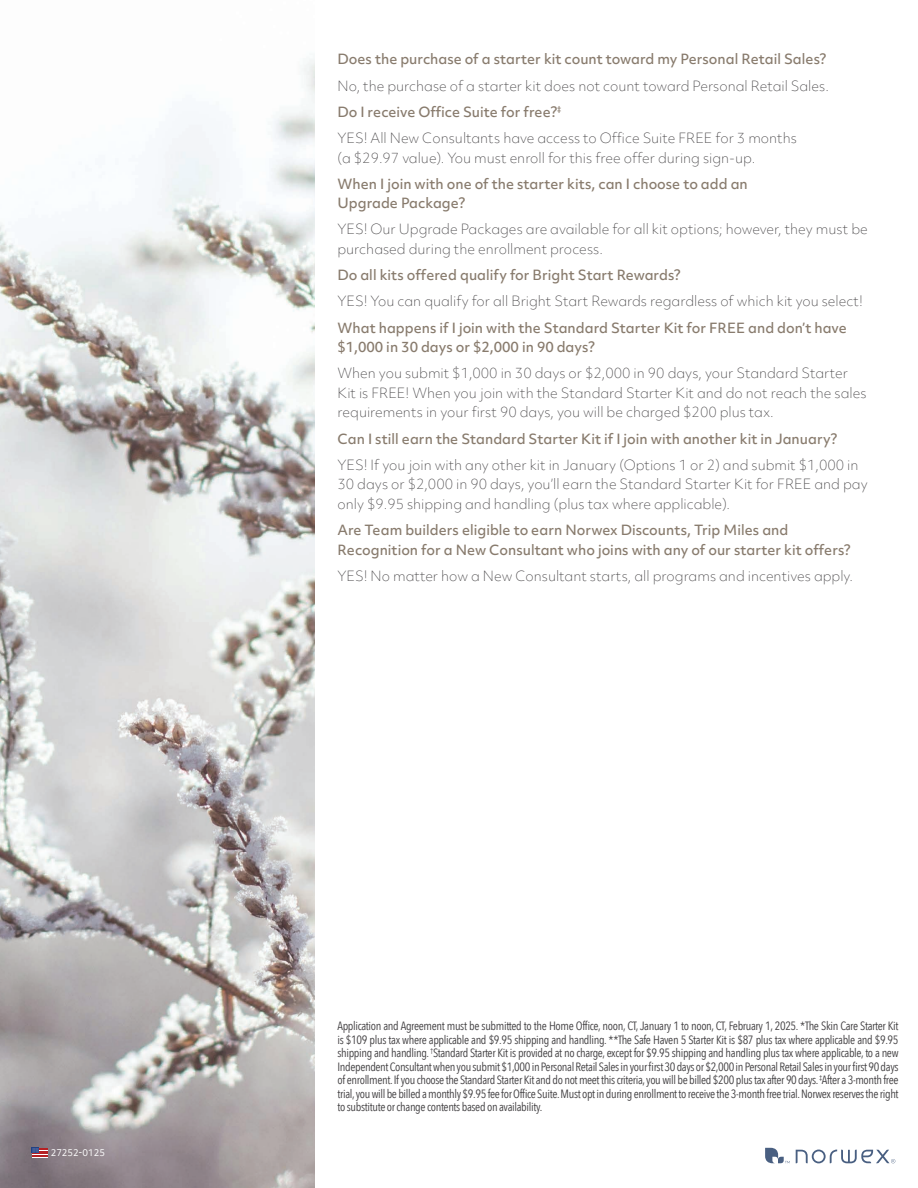
<style>
.page{position:relative;width:918px;height:1188px;background:#fff}
.page>*{position:absolute;margin:0;border:0;box-sizing:border-box;transform-origin:0 0}
.t1{font:100 13.5px/19.5px "Objektiv Mk 2";color:#413f41}
.t2{font:500 13.5px/19.5px "Objektiv Mk 2";color:#887b6d}
.t3{font:12px/13.5px "Avenir Next Condensed";letter-spacing:-.03em;color:#413f41;text-align:justify}
.t4{font:9px "Objektiv Mk 2";color:#fff}
.s1{font-weight:500;color:#887b6d}
</style>
<div class="page">
<svg style="left:796px;top:1150px;width:99px;height:13px"></svg>
<svg style="left:765px;top:1148px;width:25px;height:15px"></svg>
<img style="left:0;top:59px;width:314px;height:1129px">
<svg style="left:32px;top:1148px;width:15px;height:10px"></svg>
<p class="t4" style="left:51px;top:1146px;width:56px">27252-0125</p>
<p class="t2" style="left:338px;top:49px;width:490px">Does the purchase of a starter kit count toward my Personal Retail Sales?</p>
<p class="t1" style="left:338px;top:72px;width:493px;line-height:26.2px">No, the purchase of a starter kit does not count toward Personal Retail Sales.<br><span class="s1">Do I receive Office Suite for free?</span><sup>‡<br></sup>YES! All New Consultants have access to Office Suite FREE for 3 months</p>
<p class="t1" style="left:338px;top:148px;width:419px">(a $29.97 value). You must enroll for this free offer during sign-up.</p>
<p class="t2" style="left:338px;top:174px;width:412px">When I join with one of the starter kits, can I choose to add an<br>Upgrade Package?</p>
<p class="t1" style="left:338px;top:220px;width:532px">YES! Our Upgrade Packages are available for all kit options; however, they must be purchased during the enrollment process.</p>
<p class="t2" style="left:338px;top:265px;width:345px">Do all kits offered qualify for Bright Start Rewards?</p>
<p class="t1" style="left:338px;top:292px;width:527px">YES! You can qualify for all Bright Start Rewards regardless of which kit you select!</p>
<p class="t2" style="left:338px;top:318px;width:511px">What happens if I join with the Standard Starter Kit for FREE and don’t have $1,000 in 30 days or $2,000 in 90 days?</p>
<p class="t1" style="left:338px;top:364px;width:531px">When you submit $1,000 in 30 days or $2,000 in 90 days, your Standard Starter<br>Kit is FREE! When you join with the Standard Starter Kit and do not reach the sales requirements in your first 90 days, you will be charged $200 plus tax.</p>
<p class="t2" style="left:338px;top:429px;width:501px">Can I still earn the Standard Starter Kit if I join with another kit in January?</p>
<p class="t1" style="left:338px;top:455px;width:532px">YES! If you join with any other kit in January (Options 1 or 2) and submit $1,000 in<br>30 days or $2,000 in 90 days, you’ll earn the Standard Starter Kit for FREE and pay only $9.95 shipping and handling (plus tax where applicable).</p>
<p class="t2" style="left:338px;top:520px;width:515px">Are Team builders eligible to earn Norwex Discounts, Trip Miles and<br>Recognition for a New Consultant who joins with any of our starter kit offers?</p>
<p class="t1" style="left:338px;top:566px;width:517px">YES! No matter how a New Consultant starts, all programs and incentives apply.</p>
<p class="t3" style="left:338px;top:1019px;width:563px">Application and Agreement must be submitted to the Home Office, noon, CT, January 1 to noon, CT, February 1, 2025. *The Skin Care Starter Kit is $109 plus tax where applicable and $9.95 shipping and handling. **The Safe Haven 5 Starter Kit is $87 plus tax where applicable and $9.95 shipping and handling. <sup>†</sup>Standard Starter Kit is provided at no charge, except for $9.95 shipping and handling plus tax where applicable, to a new Independent Consultant when you submit $1,000 in Personal Retail Sales in your first 30 days or $2,000 in Personal Retail Sales in your first 90 days of enrollment. If you choose the Standard Starter Kit and do not meet this criteria, you will be billed $200 plus tax after 90 days. <sup>‡</sup>After a 3-month free trial, you will be billed a monthly $9.95 fee for Office Suite. Must opt in during enrollment to receive the 3-month free trial. Norwex reserves the right to substitute or change contents based on availability.</p>
</div>
